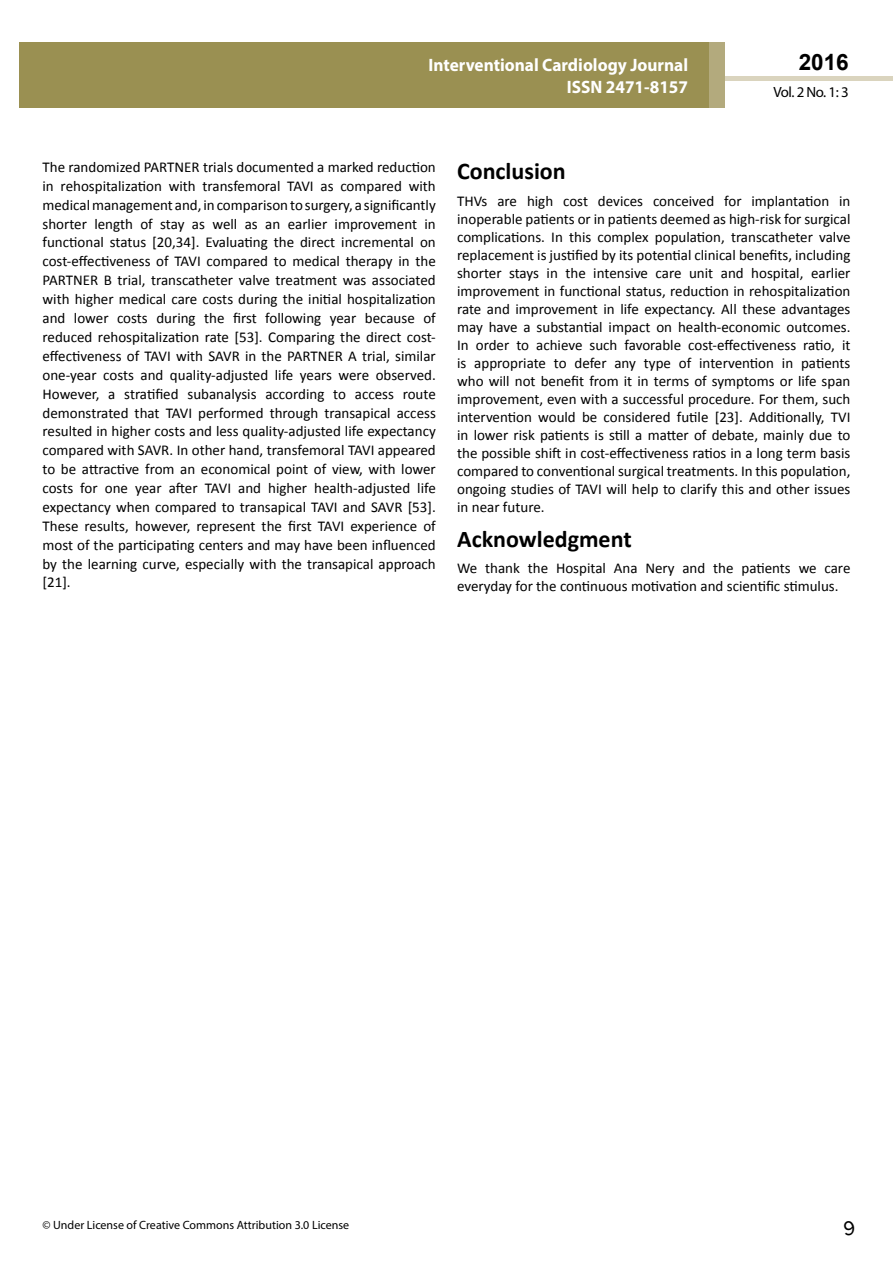
<style>
.page{position:relative;width:893px;height:1263px;background:#fff}
.page>*{position:absolute;margin:0;border:0;box-sizing:border-box;transform-origin:0 0}
.t1{font:25.5px "Tunga";color:#000}
.t2{font:700 24px "Calibri";color:#000}
.t3{font:700 22.5px "Arial";color:#000}
.t4{font:700 18px/21.6px "Myriad Pro";color:#fff;text-align:right;scale:.96 1}
.t5{font:15px/18.9px "Calibri";color:#000;text-align:justify}
.t6{font:14.85px "Myriad Pro";color:#000}
.t7{font:12px "Myriad Pro";color:#000}
</style>
<div class="page">
<div style="left:19px;top:42px;width:690px;height:66px;background:#9a9052"></div>
<div style="left:725px;top:76px;width:168px;height:5px;background:#dad4be"></div>
<div style="left:709px;top:42px;width:16px;height:66px;background:#b3aa7d"></div>
<p class="t4" style="left:428px;top:54px;width:272px">Interventional Cardiology Journal<br>ISSN 2471-8157</p>
<h3 class="t3" style="left:799px;top:47px;width:52px">2016</h3>
<p class="t6" style="left:773px;top:83px;width:77px">Vol. 2 No. 1: 3</p>
<p class="t5" style="left:43px;top:158px;width:395px">The randomized PARTNER trials documented a marked reduction in rehospitalization with transfemoral TAVI as compared with medical management and, in comparison to surgery, a significantly shorter length of stay as well as an earlier improvement in functional status [20,34]. Evaluating the direct incremental on cost-effectiveness of TAVI compared to medical therapy in the PARTNER B trial, transcatheter valve treatment was associated with higher medical care costs during the initial hospitalization and lower costs during the first following year because of reduced rehospitalization rate [53]. Comparing the direct cost&shy;effectiveness of TAVI with SAVR in the PARTNER A trial, similar one-year costs and quality-adjusted life years were observed.<br>However, a stratified subanalysis according to access route demonstrated that TAVI performed through transapical access resulted in higher costs and less quality-adjusted life expectancy compared with SAVR. In other hand, transfemoral TAVI appeared to be attractive from an economical point of view, with lower costs for one year after TAVI and higher health-adjusted life expectancy when compared to transapical TAVI and SAVR [53].<br>These results, however, represent the first TAVI experience of most of the participating centers and may have been influenced by the learning curve, especially with the transapical approach [21].</p>
<h2 class="t2" style="left:457px;top:156px;width:110px">Conclusion</h2>
<p class="t5" style="left:457px;top:192px;width:395px;line-height:18px">THVs are high cost devices conceived for implantation in inoperable patients or in patients deemed as high-risk for surgical complications. In this complex population, transcatheter valve replacement is justified by its potential clinical benefits, including shorter stays in the intensive care unit and hospital, earlier improvement in functional status, reduction in rehospitalization rate and improvement in life expectancy. All these advantages may have a substantial impact on health-economic outcomes.<br>In order to achieve such favorable cost-effectiveness ratio, it is appropriate to defer any type of intervention in patients who will not benefit from it in terms of symptoms or life span improvement, even with a successful procedure. For them, such intervention would be considered futile [23]. Additionally, TVI in lower risk patients is still a matter of debate, mainly due to the possible shift in cost-effectiveness ratios in a long term basis compared to conventional surgical treatments. In this population, ongoing studies of TAVI will help to clarify this and other issues in near future.</p>
<h2 class="t2" style="left:457px;top:523px;width:176px">Acknowledgment</h2>
<p class="t5" style="left:457px;top:559px;width:395px;line-height:18px">We thank the Hospital Ana Nery and the patients we care everyday for the continuous motivation and scientific stimulus.</p>
<p class="t7" style="left:43px;top:1218px;width:308px">© Under License of Creative Commons Attribution 3.0 License</p>
<h1 class="t1" style="left:843px;top:1211px;width:14px">9</h1>
</div>
